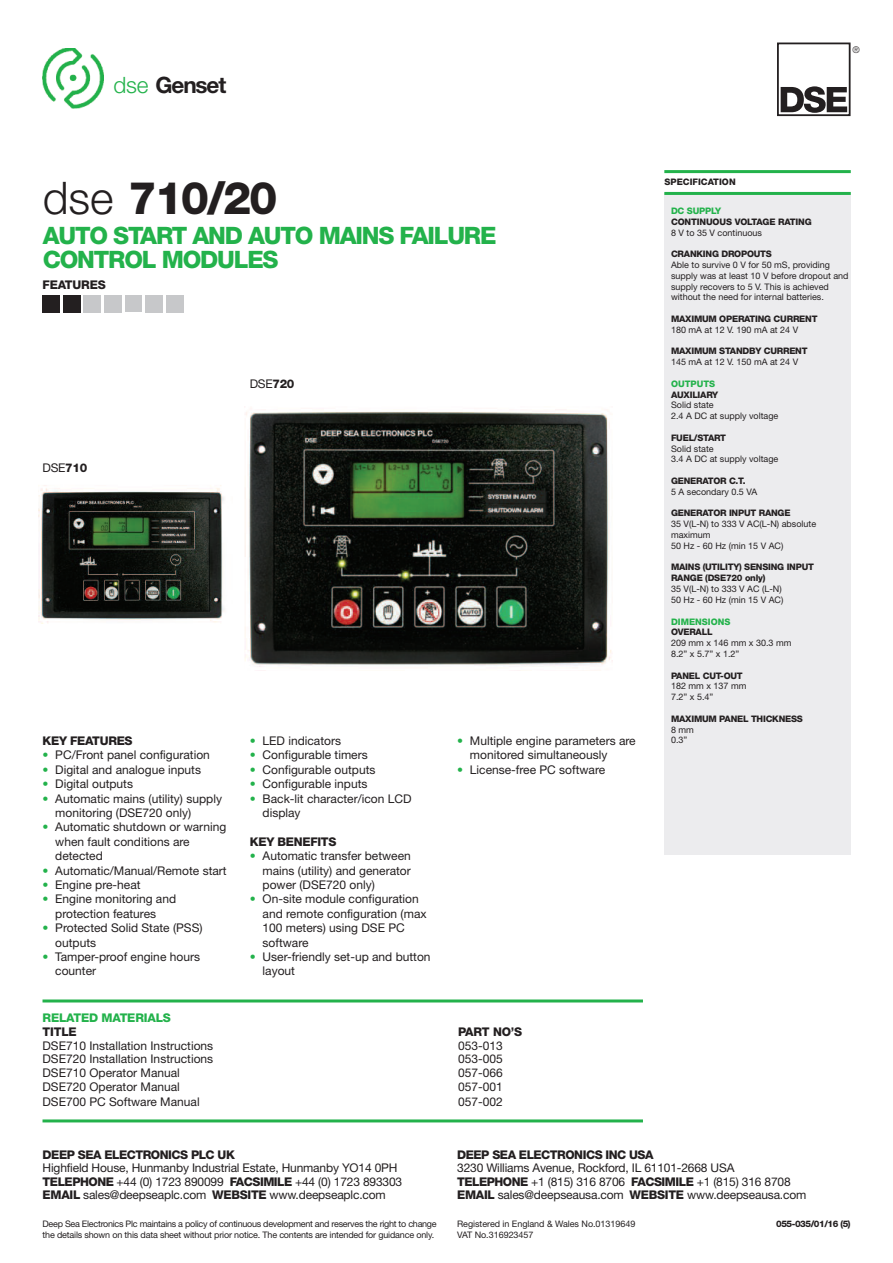
<style>
.page{position:relative;width:893px;height:1263px;background:#fff}
.page>*{position:absolute;margin:0;border:0;box-sizing:border-box;transform-origin:0 0}
.t1{font:800 45px "Helvetica Neue";color:#231f20}
.t2{font:800 24px/24px "Helvetica Neue";letter-spacing:-.05em;color:#23b24b}
.t3{font:700 22.5px "Helvetica Neue";letter-spacing:-.05em;color:#231f20}
.t4{font:12px/14.4px "Helvetica Neue";color:#231f20}
.t5{font:800 12px "Helvetica Neue";letter-spacing:-.04em;color:#231f20}
.t6{font:800 12px "Helvetica Neue";letter-spacing:-.015em;color:#23b24b}
.t7{font:800 12px "Helvetica Neue";letter-spacing:-.015em;color:#231f20}
.t8{font:300 9.15px "Helvetica Neue";color:#231f20}
.t9{font:9px/10.8px "Helvetica Neue";color:#231f20}
.t10{font:800 9px/10.8px "Helvetica Neue";letter-spacing:-.025em;color:#231f20}
.t11{font:9px/10.8px "Helvetica Neue";letter-spacing:-.03em;color:#231f20}
.t12{font:800 9px "Helvetica Neue";color:#23b24b}
.t13{font:800 9px "Helvetica Neue";letter-spacing:-.05em;color:#231f20}
.t14{font:800 9px "Helvetica Neue";color:#231f20}
.t15{font:800 9px "Helvetica Neue";letter-spacing:-.025em;color:#23b24b}
.s1{font-weight:300;color:#23b24b}
.s2{font-weight:300}
.s3{font-weight:800}
.s4{font-weight:800;color:#23b24b}
</style>
<div class="page">
<div style="left:665px;top:193px;width:186px;height:662px;background:#ececee"></div>
<hr style="left:664px;top:170px;width:187px;height:3px;background:#23b24b">
<hr style="left:664px;top:192px;width:187px;height:3px;background:#23b24b">
<img style="left:43px;top:48px;width:60px;height:61px">
<div style="left:777px;top:43px;width:73px;height:73px;border:2px solid #231f20"></div>
<svg style="left:781px;top:86px;width:66px;height:27px"></svg>
<hr style="left:43px;top:1119px;width:600px;height:3px;background:#23b24b">
<hr style="left:43px;top:999px;width:600px;height:3px;background:#23b24b">
<img style="left:38px;top:485px;width:186px;height:138px">
<img style="left:245px;top:412px;width:368px;height:259px">
<div style="left:43px;top:295px;width:17px;height:17px;background:#231f20"></div>
<div style="left:63px;top:295px;width:17px;height:17px;background:#231f20"></div>
<div style="left:84px;top:295px;width:17px;height:17px;background:#c7c8ca"></div>
<div style="left:105px;top:295px;width:17px;height:17px;background:#c7c8ca"></div>
<div style="left:125px;top:295px;width:17px;height:17px;background:#c7c8ca"></div>
<div style="left:146px;top:295px;width:17px;height:17px;background:#c7c8ca"></div>
<div style="left:167px;top:295px;width:17px;height:17px;background:#c7c8ca"></div>
<h3 class="t3" style="left:114px;top:71px;width:114px"><span class="s1">dse</span> Genset</h3>
<p class="t8" style="left:852px;top:44px;width:9px">®</p>
<h1 class="t1" style="left:43px;top:171px;width:236px"><span class="s2">dse</span> 710/20</h1>
<h2 class="t2" style="left:43px;top:223px;width:455px">AUTO START AND AUTO MAINS FAILURE<br>CONTROL MODULES</h2>
<p class="t7" style="left:43px;top:278px;width:65px">FEATURES</p>
<p class="t4" style="left:43px;top:460px;width:46px">DSE<span class="s3">710</span></p>
<p class="t4" style="left:250px;top:377px;width:46px">DSE<span class="s3">720</span></p>
<p class="t5" style="left:43px;top:733px;width:92px">KEY FEATURES</p>
<p class="t4" style="left:43px;top:748px;width:169px"><span class="s4">•</span> PC/Front panel configuration</p>
<p class="t4" style="left:43px;top:762px;width:160px"><span class="s4">•</span> Digital and analogue inputs</p>
<p class="t4" style="left:43px;top:776px;width:92px"><span class="s4">•</span> Digital outputs</p>
<p class="t4" style="left:55px;top:791px;width:168px;text-indent:-13px"><span class="s4">•</span> Automatic mains (utility) supply monitoring (DSE720 only)</p>
<p class="t4" style="left:55px;top:820px;width:173px;text-indent:-13px"><span class="s4">•</span> Automatic shutdown or warning when fault conditions are detected</p>
<p class="t4" style="left:43px;top:863px;width:186px"><span class="s4">•</span> Automatic/Manual/Remote start</p>
<p class="t4" style="left:43px;top:877px;width:100px"><span class="s4">•</span> Engine pre-heat</p>
<p class="t4" style="left:55px;top:892px;width:122px;text-indent:-13px"><span class="s4">•</span> Engine monitoring and protection features</p>
<p class="t4" style="left:55px;top:920px;width:149px;text-indent:-13px"><span class="s4">•</span> Protected Solid State (PSS) outputs</p>
<p class="t4" style="left:55px;top:949px;width:146px;text-indent:-13px"><span class="s4">•</span> Tamper-proof engine hours counter</p>
<p class="t4" style="left:250px;top:733px;width:93px"><span class="s4">•</span> LED indicators</p>
<p class="t4" style="left:250px;top:748px;width:119px"><span class="s4">•</span> Configurable timers</p>
<p class="t4" style="left:250px;top:762px;width:127px"><span class="s4">•</span> Configurable outputs</p>
<p class="t4" style="left:250px;top:776px;width:119px"><span class="s4">•</span> Configurable inputs</p>
<p class="t4" style="left:263px;top:791px;width:150px;text-indent:-13px"><span class="s4">•</span> Back-lit character/icon LCD display</p>
<p class="t5" style="left:250px;top:834px;width:88px">KEY BENEFITS</p>
<p class="t4" style="left:263px;top:848px;width:150px;text-align:justify;text-indent:-13px"><span class="s4">•</span> Automatic transfer between mains (utility) and generator power (DSE720 only)</p>
<p class="t4" style="left:263px;top:892px;width:166px;text-indent:-13px"><span class="s4">•</span> On-site module configuration and remote configuration (max<br>100 meters) using DSE PC software</p>
<p class="t4" style="left:263px;top:949px;width:170px;text-indent:-13px"><span class="s4">•</span> User-friendly set-up and button layout</p>
<p class="t4" style="left:470px;top:733px;width:167px;text-indent:-13px"><span class="s4">•</span> Multiple engine parameters are monitored simultaneously</p>
<p class="t4" style="left:457px;top:762px;width:150px"><span class="s4">•</span> License-free PC software</p>
<p class="t6" style="left:43px;top:1010px;width:130px">RELATED MATERIALS</p>
<p class="t5" style="left:43px;top:1025px;width:36px">TITLE</p>
<p class="t5" style="left:458px;top:1025px;width:66px">PART NO’S</p>
<p class="t4" style="left:43px;top:1038px;width:172px">DSE710 Installation Instructions</p>
<p class="t4" style="left:458px;top:1038px;width:46px">053-013</p>
<p class="t4" style="left:43px;top:1052px;width:172px">DSE720 Installation Instructions</p>
<p class="t4" style="left:458px;top:1052px;width:46px">053-005</p>
<p class="t4" style="left:43px;top:1065px;width:139px">DSE710 Operator Manual</p>
<p class="t4" style="left:458px;top:1065px;width:46px">057-066</p>
<p class="t4" style="left:43px;top:1080px;width:139px">DSE720 Operator Manual</p>
<p class="t4" style="left:458px;top:1080px;width:46px">057-001</p>
<p class="t4" style="left:43px;top:1094px;width:159px">DSE700 PC Software Manual</p>
<p class="t4" style="left:458px;top:1094px;width:46px">057-002</p>
<p class="t14" style="left:665px;top:176px;width:73px">SPECIFICATION</p>
<p class="t15" style="left:671px;top:205px;width:52px">DC SUPPLY</p>
<p class="t10" style="left:671px;top:216px;width:142px">CONTINUOUS VOLTAGE RATING</p>
<p class="t9" style="left:671px;top:227px;width:93px">8 V to 35 V continuous</p>
<p class="t10" style="left:671px;top:249px;width:102px">CRANKING DROPOUTS</p>
<p class="t9" style="left:671px;top:259px;width:179px">Able to survive 0 V for 50 mS, providing supply was at least 10 V before dropout and supply recovers to 5 V. This is achieved without the need for internal batteries.</p>
<p class="t10" style="left:671px;top:313px;width:148px">MAXIMUM OPERATING CURRENT</p>
<p class="t9" style="left:671px;top:324px;width:129px">180 mA at 12 V. 190 mA at 24 V</p>
<p class="t10" style="left:671px;top:346px;width:138px">MAXIMUM STANDBY CURRENT</p>
<p class="t9" style="left:671px;top:356px;width:129px">145 mA at 12 V. 150 mA at 24 V</p>
<p class="t12" style="left:671px;top:378px;width:46px">OUTPUTS</p>
<p class="t10" style="left:671px;top:389px;width:49px">AUXILIARY</p>
<p class="t9" style="left:671px;top:400px;width:109px">Solid state<br>2.4 A DC at supply voltage</p>
<p class="t10" style="left:671px;top:432px;width:57px">FUEL/START</p>
<p class="t9" style="left:671px;top:443px;width:109px">Solid state<br>3.4 A DC at supply voltage</p>
<p class="t10" style="left:671px;top:475px;width:76px">GENERATOR C.T.</p>
<p class="t9" style="left:671px;top:486px;width:88px">5 A secondary 0.5 VA</p>
<p class="t10" style="left:671px;top:508px;width:121px">GENERATOR INPUT RANGE</p>
<p class="t9" style="left:671px;top:518px;width:147px">35 V(L-N) to 333 V AC(L-N) absolute maximum<br>50 Hz - 60 Hz (min 15 V AC)</p>
<p class="t10" style="left:671px;top:562px;width:144px">MAINS (UTILITY) SENSING INPUT<br>RANGE (DSE720 only)</p>
<p class="t9" style="left:671px;top:583px;width:114px">35 V(L-N) to 333 V AC (L-N)<br>50 Hz - 60 Hz (min 15 V AC)</p>
<p class="t12" style="left:671px;top:616px;width:61px">DIMENSIONS</p>
<p class="t10" style="left:671px;top:627px;width:43px">OVERALL</p>
<p class="t9" style="left:671px;top:637px;width:122px">209 mm x 146 mm x 30.3 mm<br>8.2” x 5.7” x 1.2”</p>
<p class="t10" style="left:671px;top:670px;width:73px">PANEL CUT-OUT</p>
<p class="t9" style="left:671px;top:680px;width:77px">182 mm x 137 mm<br>7.2” x 5.4”</p>
<p class="t10" style="left:671px;top:713px;width:133px">MAXIMUM PANEL THICKNESS</p>
<p class="t9" style="left:671px;top:724px;width:24px">8 mm<br>0.3”</p>
<p class="t5" style="left:43px;top:1147px;width:194px">DEEP SEA ELECTRONICS PLC UK</p>
<p class="t4" style="left:43px;top:1161px;width:361px;line-height:13.5px">Highfield House, Hunmanby Industrial Estate, Hunmanby YO14 0PH<br><span class="s3">TELEPHONE</span> +44 (0) 1723 890099 <span class="s3">FACSIMILE</span> +44 (0) 1723 893303<br><span class="s3">EMAIL</span> sales@deepseaplc.com <span class="s3">WEBSITE</span> www.deepseaplc.com</p>
<p class="t11" style="left:43px;top:1218px;width:396px">Deep Sea Electronics Plc maintains a policy of continuous development and reserves the right to change the details shown on this data sheet without prior notice. The contents are intended for guidance only.</p>
<p class="t5" style="left:457px;top:1147px;width:198px">DEEP SEA ELECTRONICS INC USA</p>
<p class="t4" style="left:457px;top:1161px;width:351px;line-height:13.5px">3230 Williams Avenue, Rockford, IL 61101-2668 USA<br><span class="s3">TELEPHONE</span> +1 (815) 316 8706 <span class="s3">FACSIMILE</span> +1 (815) 316 8708<br><span class="s3">EMAIL</span> sales@deepseausa.com <span class="s3">WEBSITE</span> www.deepseausa.com</p>
<p class="t13" style="left:776px;top:1218px;width:76px">055-035/01/16 (5)</p>
<p class="t9" style="left:457px;top:1218px;width:180px">Registered in England &amp; Wales No.01319649<br>VAT No.316923457</p>
</div>
